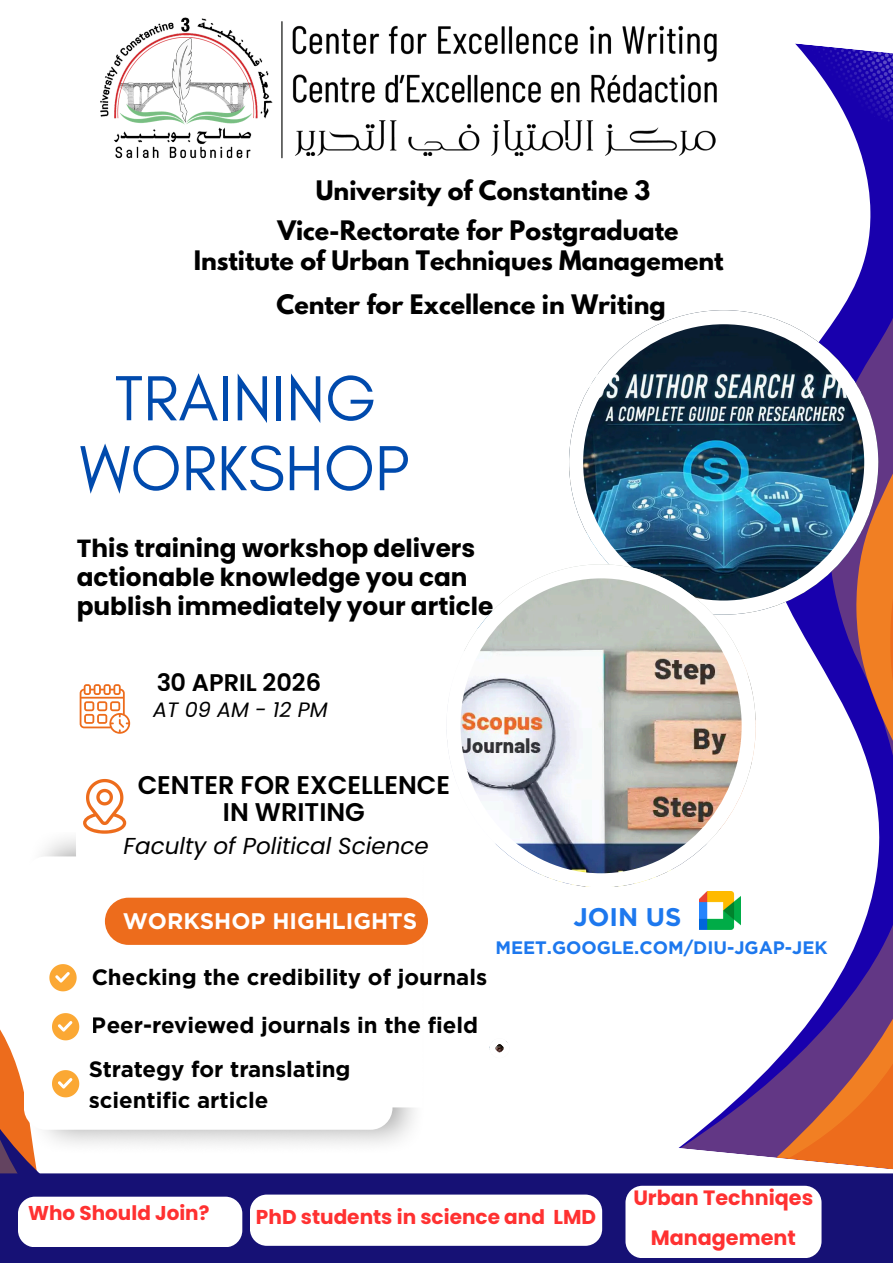
<style>
.page{position:relative;width:893px;height:1263px;background:#fff}
.page>*{position:absolute;margin:0;border:0;box-sizing:border-box;transform-origin:0 0}
.t1{font:64.88px/69.8px "Glacial Indifference";color:#004aad;text-align:center}
.t2{font:600 25.58px/27px "Poppins";color:#000;text-align:center}
.t3{font:700 25.5px "Gotham";color:#1d78ee}
.t4{font:700 24.75px/29.2px "Poppins";color:#000}
.t5{font:600 24.08px "Poppins";color:#000}
.t6{font:700 23.77px "League Spartan";color:#000}
.t7{font:italic 23.02px "Poppins";color:#000}
.t8{font:700 22.5px "Gotham";color:#fff}
.t9{font:700 22.2px/43.7px "Gotham";color:#000}
.t10{font:italic 20.77px "Poppins";color:#000}
.t11{font:700 20.7px/39.9px "Poppins";color:#ff3131;text-align:center}
.t12{font:700 20.02px "Poppins";color:#ff3131}
.t13{font:700 19.95px "Poppins";color:#ff3131}
.t14{font:700 18px "Gotham";color:#1d78ee}
</style>
<div class="page">
<svg style="left:680px;top:43px;width:213px;height:1127px"></svg>
<img style="left:569px;top:310px;width:309px;height:304px">
<svg style="left:80px;top:684px;width:50px;height:50px"></svg>
<svg style="left:83px;top:779px;width:43px;height:54px"></svg>
<img style="left:42px;top:833px;width:373px;height:311px">
<div style="left:24px;top:856px;width:368px;height:274px;background:#fff"></div>
<div style="left:105px;top:898px;width:323px;height:47px;background:#ed6c1c"></div>
<div style="left:0;top:1173px;width:893px;height:90px;background:#161175"></div>
<div style="left:18px;top:1197px;width:224px;height:50px;background:#fff"></div>
<svg style="left:802px;top:43px;width:91px;height:84px"></svg>
<svg style="left:495px;top:1041px;width:13px;height:12px"></svg>
<div style="left:250px;top:1194px;width:352px;height:52px;background:#fff"></div>
<div style="left:625px;top:1186px;width:196px;height:72px;background:#fff"></div>
<img style="left:100px;top:17px;width:624px;height:155px">
<img style="left:700px;top:892px;width:40px;height:38px">
<svg style="left:49px;top:964px;width:28px;height:28px"></svg>
<svg style="left:0;top:1013px;width:203px;height:234px"></svg>
<img style="left:446px;top:564px;width:309px;height:323px">
<p class="t6" style="left:316px;top:178px;width:336px">University of Constantine 3</p>
<p class="t6" style="left:277px;top:219px;width:402px">Vice-Rectorate for Postgraduate</p>
<p class="t6" style="left:194px;top:249px;width:531px">Institute of Urban Techniques Management</p>
<p class="t6" style="left:276px;top:293px;width:391px">Center for Excellence in Writing</p>
<h1 class="t1" style="left:80px;top:363px;width:331px">TRAINING<br>WORKSHOP</h1>
<p class="t4" style="left:77px;top:533px;width:418px">This training workshop delivers actionable knowledge you can publish immediately your article</p>
<p class="t5" style="left:156px;top:665px;width:166px">30 APRIL 2026</p>
<p class="t10" style="left:153px;top:695px;width:176px">AT 09 AM - 12 PM</p>
<p class="t2" style="left:138px;top:771px;width:314px">CENTER FOR EXCELLENCE<br>IN WRITING</p>
<p class="t7" style="left:124px;top:830px;width:307px">Faculty of Political Science</p>
<p class="t8" style="left:123px;top:908px;width:296px">WORKSHOP HIGHLIGHTS</p>
<p class="t9" style="left:92px;top:955px;width:397px">Checking the credibility of journals</p>
<p class="t3" style="left:573px;top:901px;width:110px">JOIN US</p>
<p class="t14" style="left:495px;top:937px;width:334px">MEET.GOOGLE.COM/DIU-JGAP-JEK</p>
<p class="t9" style="left:89px;top:1003px;width:391px">Peer-reviewed journals in the field<br>Strategy for translating</p>
<p class="t9" style="left:89px;top:1078px;width:181px">scientific article</p>
<p class="t13" style="left:28px;top:1199px;width:183px">Who Should Join?</p>
<p class="t12" style="left:256px;top:1203px;width:342px">PhD students in science and LMD</p>
<p class="t11" style="left:633px;top:1178px;width:181px">Urban Techniqes<br>Management</p>
</div>
